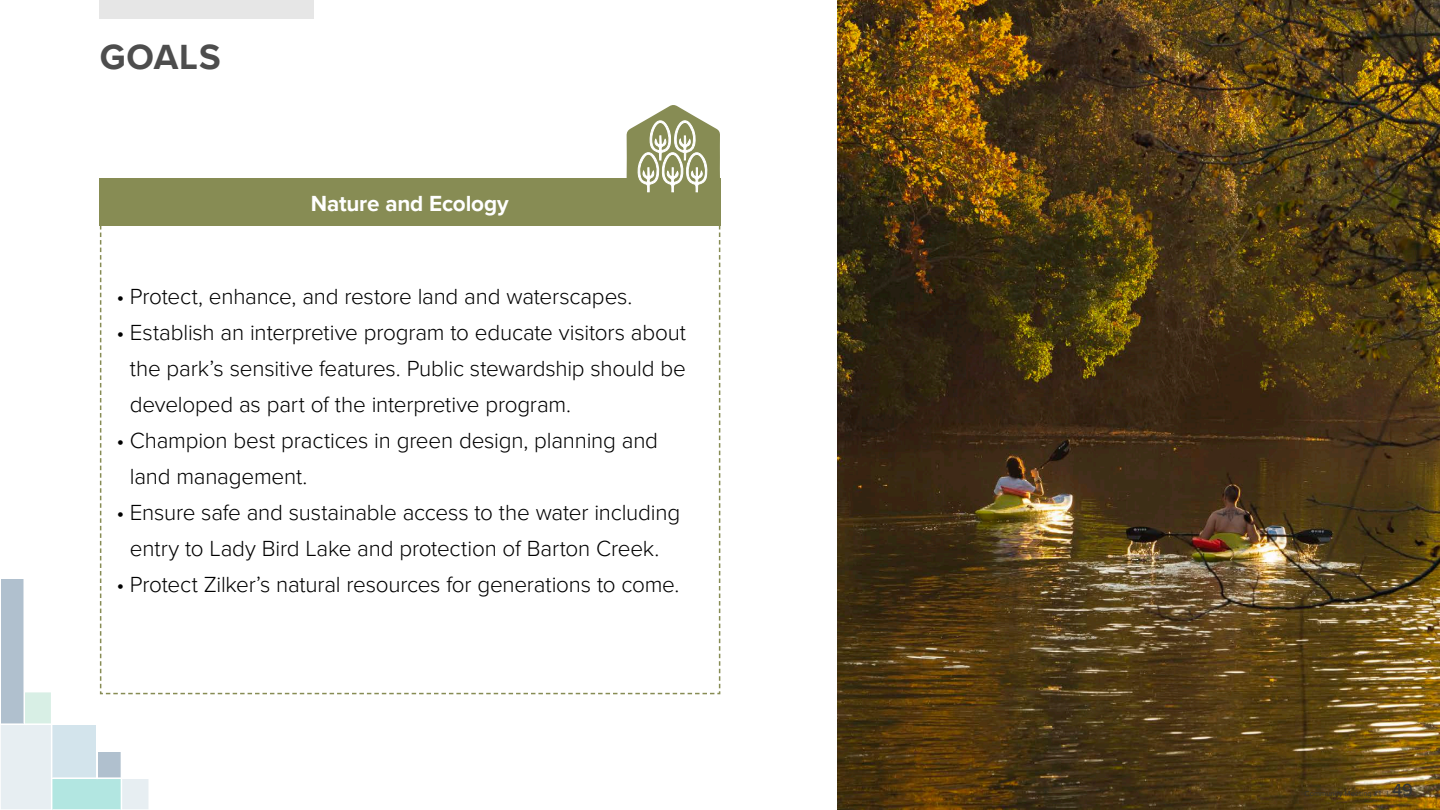
<style>
.page{position:relative;width:1440px;height:810px;background:#fff}
.page>*{position:absolute;margin:0;border:0;box-sizing:border-box;transform-origin:0 0}
.t1{font:700 36px "Proxima Nova";color:#4d4d4d}
.t2{font:300 22.5px/36px "Proxima Nova";letter-spacing:-.01em;color:#000;text-align:justify}
.t3{font:700 22.5px "Proxima Nova";letter-spacing:-.005em;color:#fff}
.t4{font:500 18px "Proxima Nova";color:#333}
.t5{font:7.5px "Proxima Nova";letter-spacing:.01em;color:#333}
</style>
<div class="page">
<div style="left:99px;top:0;width:214px;height:19px;background:#e6e6e6"></div>
<svg style="left:1px;top:579px;width:148px;height:231px"></svg>
<svg style="left:99px;top:218px;width:622px;height:477px"></svg>
<img style="left:837px;top:0;width:603px;height:810px">
<div style="left:99px;top:179px;width:621px;height:47px;background:#878c54"></div>
<svg style="left:627px;top:105px;width:93px;height:88px"></svg>
<h1 class="t1" style="left:100px;top:30px;width:122px">GOALS</h1>
<p class="t3" style="left:311px;top:187px;width:200px">Nature and Ecology</p>
<p class="t2" style="left:116px;top:277px;width:517px">• Protect, enhance, and restore land and waterscapes.</p>
<p class="t2" style="left:130px;top:313px;width:558px;text-indent:-14px">• Establish an interpretive program to educate visitors about the park’s sensitive features. Public stewardship should be developed as part of the interpretive program.</p>
<p class="t2" style="left:130px;top:421px;width:530px;text-indent:-14px">• Champion best practices in green design, planning and land management.</p>
<p class="t2" style="left:116px;top:493px;width:565px;text-align:center">• Ensure safe and sustainable access to the water including entry to Lady Bird Lake and protection of Barton Creek.</p>
<p class="t2" style="left:116px;top:565px;width:565px">• Protect Zilker’s natural resources for generations to come.</p>
<p class="t5" style="left:1305px;top:788px;width:85px">Community Meeting #1 |</p>
<p class="t4" style="left:1392px;top:777px;width:22px">49</p>
</div>
